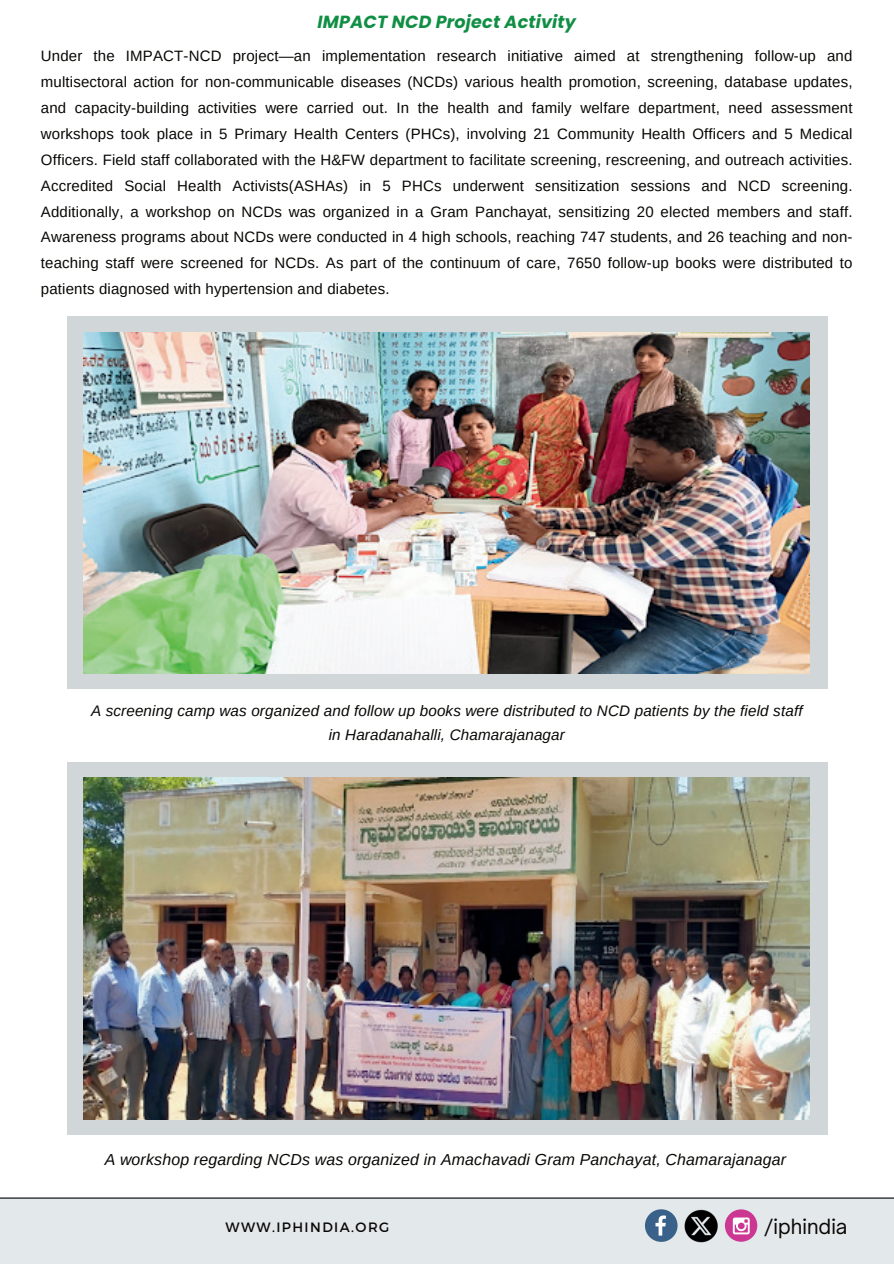
<style>
.page{position:relative;width:894px;height:1264px;background:#fff}
.page>*{position:absolute;margin:0;border:0;box-sizing:border-box;transform-origin:0 0}
.t1{font:20.1px "Open Sauce One";color:#080704}
.t2{font:italic 700 17.55px "Poppins";letter-spacing:.01em;color:#108f44}
.t3{font:italic 15.9px "Arimo";letter-spacing:.01em;color:#080704}
.t4{font:italic 15.15px/23.7px "Arimo";letter-spacing:.01em;color:#080704;text-align:center}
.t5{font:15px/25.8px "Arimo";letter-spacing:.01em;color:#080704;text-align:justify}
.t6{font:13.5px "Montserrat";letter-spacing:.105em;color:#080704}
</style>
<div class="page">
<div style="left:67px;top:317px;width:759px;height:372px;background:#d1d6d9"></div>
<img style="left:84px;top:332px;width:725px;height:341px">
<div style="left:67px;top:762px;width:759px;height:372px;background:#d1d6d9"></div>
<img style="left:84px;top:777px;width:725px;height:342px">
<div style="left:0;top:1198px;width:893px;height:65px;background:#e3e8ea"></div>
<hr style="left:0;top:1197px;width:893px;height:1px;background:#000">
<svg style="left:645px;top:1209px;width:32px;height:32px"></svg>
<div style="left:724px;top:1209px;width:33px;height:32px;background:#cb3792;border-radius:50%"></div>
<svg style="left:732px;top:1217px;width:17px;height:17px"></svg>
<img style="left:684px;top:1209px;width:34px;height:34px">
<p class="t2" style="left:317px;top:11px;width:260px">IMPACT NCD Project Activity</p>
<p class="t5" style="left:41px;top:43px;width:812px">Under the IMPACT-NCD project—an implementation research initiative aimed at strengthening follow-up and multisectoral action for non-communicable diseases (NCDs) various health promotion, screening, database updates, and capacity-building activities were carried out. In the health and family welfare department, need assessment workshops took place in 5 Primary Health Centers (PHCs), involving 21 Community Health Officers and 5 Medical Officers. Field staff collaborated with the H&amp;FW department to facilitate screening, rescreening, and outreach activities.<br>Accredited Social Health Activists(ASHAs) in 5 PHCs underwent sensitization sessions and NCD screening.<br>Additionally, a workshop on NCDs was organized in a Gram Panchayat, sensitizing 20 elected members and staff.<br>Awareness programs about NCDs were conducted in 4 high schools, reaching 747 students, and 26 teaching and non&shy;teaching staff were screened for NCDs. As part of the continuum of care, 7650 follow-up books were distributed to patients diagnosed with hypertension and diabetes.</p>
<p class="t4" style="left:91px;top:699px;width:712px">A screening camp was organized and follow up books were distributed to NCD patients by the field staff in Haradanahalli, Chamarajanagar</p>
<p class="t3" style="left:105px;top:1148px;width:682px">A workshop regarding NCDs was organized in Amachavadi Gram Panchayat, Chamarajanagar</p>
<p class="t6" style="left:225px;top:1218px;width:165px">WWW.IPHINDIA.ORG</p>
<h1 class="t1" style="left:764px;top:1212px;width:84px">/iphindia</h1>
</div>
